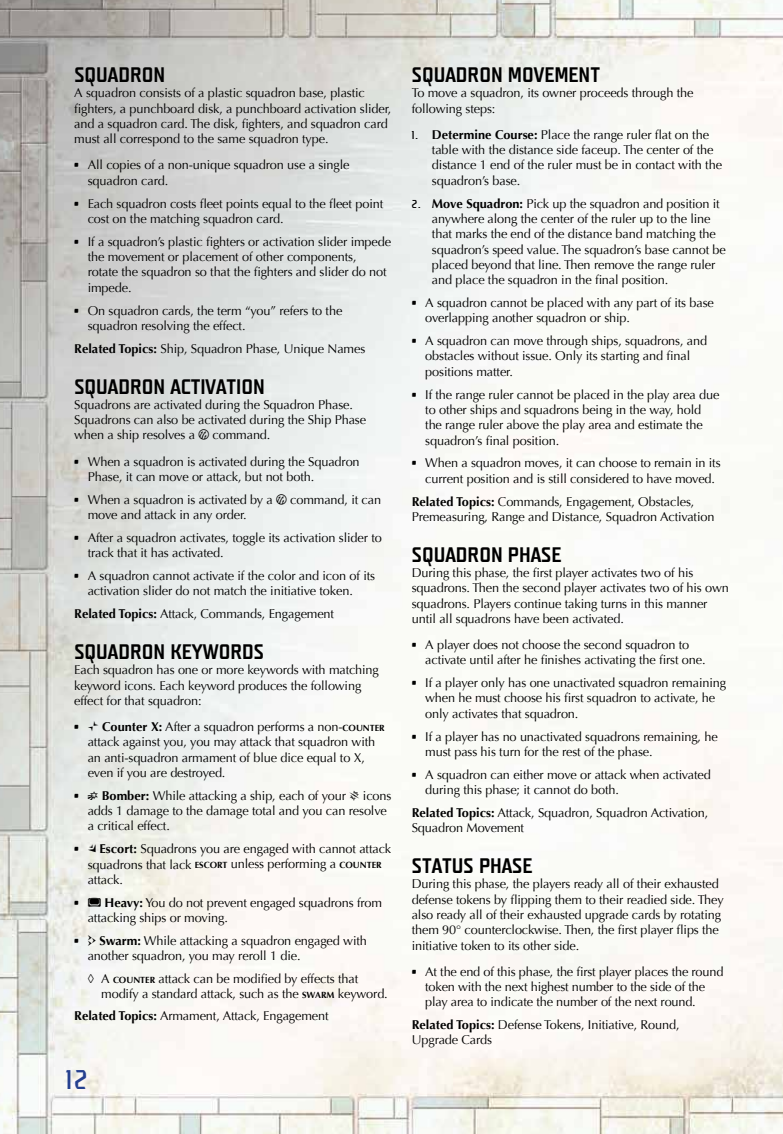
<style>
.page{position:relative;width:783px;height:1134px;background:#fff}
.page>*{position:absolute;margin:0;border:0;box-sizing:border-box;transform-origin:0 0}
.t1{font:30px "Revenger Light BB";color:#25408f}
.t2{font:21px "Teuton Fett";color:#000}
.t3{font:12.75px/15.3px "Optima";letter-spacing:-.01em;color:#000}
.s1{font-family:"Revenger Light BB"}
.s2{font-weight:700}
.s3{font-weight:700;font-size:8.85px}
</style>
<div class="page">
<img style="left:0;top:0;width:783px;height:1134px">
<svg style="left:199px;top:430px;width:10px;height:10px"></svg>
<svg style="left:276px;top:494px;width:11px;height:10px"></svg>
<svg style="left:88px;top:721px;width:10px;height:10px"></svg>
<svg style="left:88px;top:791px;width:10px;height:9px"></svg>
<svg style="left:350px;top:790px;width:9px;height:11px"></svg>
<svg style="left:88px;top:897px;width:13px;height:9px"></svg>
<svg style="left:88px;top:935px;width:8px;height:11px"></svg>
<h2 class="t2" style="left:74px;top:64px;width:92px">SQUADRON</h2>
<p class="t3" style="left:74px;top:86px;width:319px">A squadron consists of a plastic squadron base, plastic fighters, a punchboard disk, a punchboard activation slider, and a squadron card. The disk, fighters, and squadron card must all correspond to the same squadron type.</p>
<p class="t3" style="left:88px;top:158px;width:263px;text-indent:-14px"><span class="s1">•</span> All copies of a non-unique squadron use a single squadron card.</p>
<p class="t3" style="left:88px;top:196px;width:297px;text-indent:-14px"><span class="s1">•</span> Each squadron costs fleet points equal to the fleet point cost on the matching squadron card.</p>
<p class="t3" style="left:88px;top:234px;width:305px;text-indent:-14px"><span class="s1">•</span> If a squadron’s plastic fighters or activation slider impede the movement or placement of other components,<br>rotate the squadron so that the fighters and slider do not impede.</p>
<p class="t3" style="left:88px;top:303px;width:256px;text-indent:-14px"><span class="s1">•</span> On squadron cards, the term “you” refers to the squadron resolving the effect.</p>
<p class="t3" style="left:74px;top:341px;width:293px"><span class="s2">Related Topics:</span> Ship, Squadron Phase, Unique Names</p>
<h2 class="t2" style="left:74px;top:376px;width:192px">SQ UADRON ACTIVATION</h2>
<p class="t3" style="left:74px;top:397px;width:293px">Squadrons are activated during the Squadron Phase.<br>Squadrons can also be activated during the Ship Phase when a ship resolves a</p>
<p class="t3" style="left:213px;top:428px;width:59px">command.</p>
<p class="t3" style="left:88px;top:454px;width:273px;text-indent:-14px"><span class="s1">•</span> When a squadron is activated during the Squadron<br>Phase, it can move or attack, but not both.</p>
<p class="t3" style="left:74px;top:492px;width:200px"><span class="s1">•</span> When a squadron is activated by a</p>
<p class="t3" style="left:290px;top:492px;width:93px">command, it can</p>
<p class="t3" style="left:88px;top:507px;width:161px">move and attack in any order.</p>
<p class="t3" style="left:88px;top:530px;width:296px;text-indent:-14px"><span class="s1">•</span> After a squadron activates, toggle its activation slider to track that it has activated.</p>
<p class="t3" style="left:88px;top:568px;width:289px;text-indent:-14px"><span class="s1">•</span> A squadron cannot activate if the color and icon of its activation slider do not match the initiative token.</p>
<p class="t3" style="left:74px;top:606px;width:261px"><span class="s2">Related Topics:</span> Attack, Commands, Engagement</p>
<h2 class="t2" style="left:74px;top:641px;width:191px">SQUADRON KEYWORDS</h2>
<p class="t3" style="left:74px;top:662px;width:306px">Each squadron has one or more keywords with matching keyword icons. Each keyword produces the following effect for that squadron:</p>
<p class="t3" style="left:88px;top:719px;width:299px;text-indent:-13px"><span class="s1">•</span> <span class="s2">Counter X:</span> After a squadron performs a non-<span class="s3">COUNTER </span>attack against you, you may attack that squadron with an anti-squadron armament of blue dice equal to X, even if you are destroyed.</p>
<p class="t3" style="left:74px;top:788px;width:273px"><span class="s1">•</span> <span class="s2">Bomber:</span> While attacking a ship, each of your</p>
<p class="t3" style="left:88px;top:788px;width:305px;text-indent:275px">icons adds 1 damage to the damage total and you can resolve a critical effect.</p>
<p class="t3" style="left:88px;top:841px;width:305px;text-indent:-14px"><span class="s1">•</span> ★ <span class="s2">Escort:</span> Squadrons you are engaged with cannot attack squadrons that lack <span class="s3">ESCORT</span> unless performing a <span class="s3">COUNTER </span>attack.</p>
<p class="t3" style="left:88px;top:895px;width:296px;text-indent:-14px"><span class="s1">•</span> <span class="s2">Heavy:</span> You do not prevent engaged squadrons from attacking ships or moving.</p>
<p class="t3" style="left:88px;top:933px;width:281px;text-indent:-14px"><span class="s1">•</span> <span class="s2">Swarm:</span> While attacking a squadron engaged with another squadron, you may reroll 1 die.</p>
<p class="t3" style="left:101px;top:971px;width:288px;text-indent:-13px">◊ A <span class="s3">COUNTER</span> attack can be modified by effects that modify a standard attack, such as the <span class="s3">SWARM</span> keyword.</p>
<p class="t3" style="left:74px;top:1009px;width:256px"><span class="s2">Related Topics:</span> Armament, Attack, Engagement</p>
<h1 class="t1" style="left:66px;top:1065px;width:22px">12</h1>
<h2 class="t2" style="left:412px;top:64px;width:190px">SQ UADRON MOVEMENT</h2>
<p class="t3" style="left:412px;top:86px;width:283px">To move a squadron, its owner proceeds through the following steps:</p>
<p class="t3" style="left:432px;top:127px;width:292px;text-indent:-20px"><span class="s1">1.</span> <span class="s2">Determine Course:</span> Place the range ruler flat on the table with the distance side faceup. The center of the distance 1 end of the ruler must be in contact with the squadron’s base.</p>
<p class="t3" style="left:432px;top:196px;width:295px;text-indent:-20px"><span class="s1">2.</span> <span class="s2">Move Squadron:</span> Pick up the squadron and position it anywhere along the center of the ruler up to the line that marks the end of the distance band matching the squadron’s speed value. The squadron’s base cannot be placed beyond that line. Then remove the range ruler and place the squadron in the final position.</p>
<p class="t3" style="left:425px;top:295px;width:290px;text-indent:-14px"><span class="s1">•</span> A squadron cannot be placed with any part of its base overlapping another squadron or ship.</p>
<p class="t3" style="left:425px;top:333px;width:284px;text-indent:-14px"><span class="s1">•</span> A squadron can move through ships, squadrons, and obstacles without issue. Only its starting and final positions matter.</p>
<p class="t3" style="left:425px;top:387px;width:296px;text-indent:-14px"><span class="s1">•</span> If the range ruler cannot be placed in the play area due to other ships and squadrons being in the way, hold the range ruler above the play area and estimate the squadron’s final position.</p>
<p class="t3" style="left:425px;top:456px;width:297px;text-indent:-14px"><span class="s1">•</span> When a squadron moves, it can choose to remain in its current position and is still considered to have moved.</p>
<p class="t3" style="left:412px;top:494px;width:304px"><span class="s2">Related Topics:</span> Commands, Engagement, Obstacles,<br>Premeasuring, Range and Distance, Squadron Activation</p>
<h2 class="t2" style="left:412px;top:544px;width:151px">SQUADRON PHASE</h2>
<p class="t3" style="left:412px;top:565px;width:319px">During this phase, the first player activates two of his squadrons. Then the second player activates two of his own squadrons. Players continue taking turns in this manner until all squadrons have been activated.</p>
<p class="t3" style="left:425px;top:637px;width:282px;text-indent:-14px"><span class="s1">•</span> A player does not choose the second squadron to activate until after he finishes activating the first one.</p>
<p class="t3" style="left:425px;top:675px;width:302px;text-indent:-14px"><span class="s1">•</span> If a player only has one unactivated squadron remaining when he must choose his first squadron to activate, he only activates that squadron.</p>
<p class="t3" style="left:425px;top:729px;width:294px;text-indent:-14px"><span class="s1">•</span> If a player has no unactivated squadrons remaining, he must pass his turn for the rest of the phase.</p>
<p class="t3" style="left:425px;top:767px;width:287px;text-indent:-14px"><span class="s1">•</span> A squadron can either move or attack when activated during this phase; it cannot do both.</p>
<p class="t3" style="left:412px;top:805px;width:298px"><span class="s2">Related Topics:</span> Attack, Squadron, Squadron Activation,<br>Squadron Movement</p>
<h2 class="t2" style="left:412px;top:855px;width:122px">STATUS PHASE</h2>
<p class="t3" style="left:412px;top:876px;width:314px">During this phase, the players ready all of their exhausted defense tokens by flipping them to their readied side. They also ready all of their exhausted upgrade cards by rotating them 90° counterclockwise. Then, the first player flips the initiative token to its other side.</p>
<p class="t3" style="left:425px;top:964px;width:300px;text-indent:-14px"><span class="s1">•</span> At the end of this phase, the first player places the round token with the next highest number to the side of the play area to indicate the number of the next round.</p>
<p class="t3" style="left:412px;top:1017px;width:269px"><span class="s2">Related Topics:</span> Defense Tokens, Initiative, Round,<br>Upgrade Cards</p>
</div>
